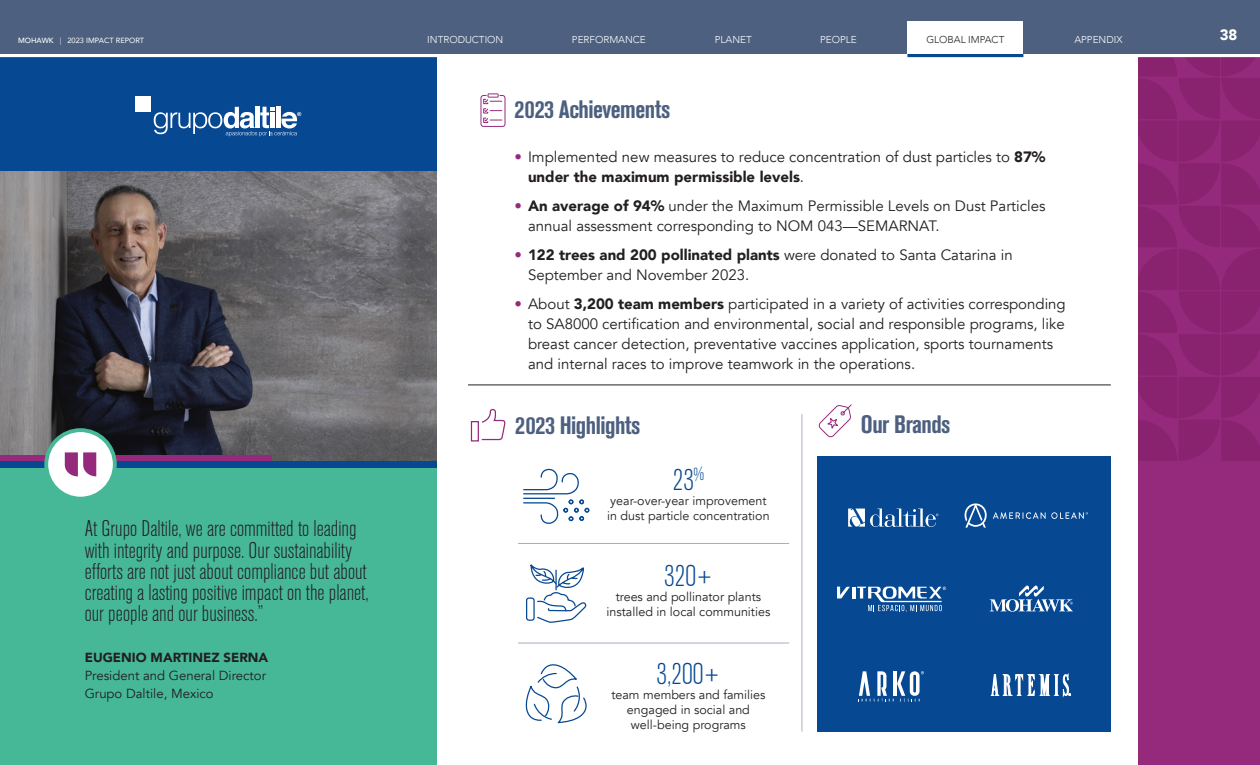
<style>
.page{position:relative;width:1260px;height:765px;background:#fff}
.page>*{position:absolute;margin:0;border:0;box-sizing:border-box;transform-origin:0 0}
.Highlights_Large_Numbers{font:300 condensed 30px "Akzidenz Grotesk Pro";color:#064892}
.Intro_Page_Headline{font:700 condensed 25px "Akzidenz Grotesk Pro";letter-spacing:-.02em;color:#4d6080}
.MHI-Quote{font:300 condensed 22.5px/21.2px "Akzidenz Grotesk Pro";color:#231f20}
.t1{font:15px/20px "Avenir";color:#231f20}
.t2{font:900 15px "Avenir";color:#fff}
.MHI-Body{font:13.12px/18.1px "Avenir";color:#231f20}
.Highlights_Copy{font:12.5px/15px "Avenir";color:#231f20;text-align:center}
.t3{font:300 10px "Avenir";color:#fff}
.t4{font:300 10px "Avenir";color:#231f20}
.t5{font:7.5px "Avenir";color:#fff}
.s1{font-weight:500}
.s2{font-weight:300}
.s3{color:#952a7c}
.s4{font-weight:900}
</style>
<div class="page">
<div style="left:1138px;top:458px;width:122px;height:307px;background:#952a7c"></div>
<svg style="left:1138px;top:57px;width:122px;height:404px;background:#8c2472"></svg>
<div style="left:817px;top:457px;width:294px;height:275px;background:#064892"></div>
<div style="left:0;top:54px;width:436px;height:129px;background:#064892"></div>
<div style="left:0;top:453px;width:436px;height:312px;background:#46b797"></div>
<svg style="left:154px;top:107px;width:147px;height:29px"></svg>
<div style="left:135px;top:96px;width:16px;height:16px;background:#fff"></div>
<img style="left:0;top:171px;width:436px;height:290px">
<div style="left:0;top:456px;width:272px;height:6px;background:#952a7c"></div>
<div style="left:0;top:461px;width:436px;height:6px;background:#064892"></div>
<div style="left:46px;top:430px;width:69px;height:69px;background:#fff;border-radius:50%"></div>
<svg style="left:65px;top:452px;width:31px;height:24px"></svg>
<div style="left:44px;top:428px;width:73px;height:73px;border:4px solid #46b797;border-radius:50%"></div>
<svg style="left:481px;top:93px;width:24px;height:34px"></svg>
<hr style="left:468px;top:385px;width:643px;height:1px;background:#231f20">
<svg style="left:481px;top:409px;width:24px;height:32px"></svg>
<div style="left:471px;top:421px;width:8px;height:21px;border:1px solid #952a7c"></div>
<svg style="left:523px;top:468px;width:66px;height:56px"></svg>
<hr style="left:518px;top:543px;width:271px;height:1px;background:#a6afc0">
<svg style="left:526px;top:564px;width:61px;height:59px"></svg>
<hr style="left:518px;top:643px;width:271px;height:1px;background:#a6afc0">
<svg style="left:525px;top:664px;width:62px;height:60px"></svg>
<hr style="left:802px;top:414px;width:1px;height:318px;background:#a6afc0">
<svg style="left:818px;top:404px;width:34px;height:34px"></svg>
<svg style="left:848px;top:509px;width:90px;height:18px"></svg>
<svg style="left:993px;top:512px;width:95px;height:7px"></svg>
<svg style="left:965px;top:503px;width:22px;height:25px"></svg>
<svg style="left:837px;top:587px;width:109px;height:25px"></svg>
<svg style="left:990px;top:586px;width:83px;height:26px"></svg>
<svg style="left:859px;top:671px;width:65px;height:30px"></svg>
<svg style="left:991px;top:675px;width:43px;height:21px"></svg>
<svg style="left:1040px;top:675px;width:31px;height:21px"></svg>
<hr style="left:0;top:53px;width:1260px;height:4px;background:#fff">
<div style="left:0;top:0;width:1260px;height:54px;background:#4d6080"></div>
<hr style="left:907px;top:53px;width:116px;height:4px;background:#064892">
<div style="left:907px;top:21px;width:116px;height:33px;background:#fff"></div>
<p class="t5" style="left:18px;top:34px;width:128px"><span class="s1">MOHAWK</span> <span class="s2">|</span> 2023 IMPACT REPORT</p>
<p class="t3" style="left:427px;top:33px;width:78px">INTRODUCTION</p>
<p class="t3" style="left:572px;top:33px;width:75px">PERFORMANCE</p>
<p class="t3" style="left:715px;top:33px;width:39px">PLANET</p>
<p class="t3" style="left:820px;top:33px;width:38px">PEOPLE</p>
<p class="t4" style="left:926px;top:33px;width:79px">GLOBAL IMPACT</p>
<p class="t3" style="left:1074px;top:33px;width:50px">APPENDIX</p>
<p class="t2" style="left:1220px;top:22px;width:19px">38</p>
<p class="Intro_Page_Headline" style="left:515px;top:93px;width:157px">2023 Achievements</p>
<p class="t1" style="left:528px;top:147px;width:519px;text-indent:-14px"><span class="s3">•</span> Implemented new measures to reduce concentration of dust particles to <span class="s4">87% under the maximum permissible levels</span>.</p>
<p class="t1" style="left:528px;top:196px;width:519px;text-indent:-14px"><span class="s3">•</span> <span class="s4">An average of 94%</span> under the Maximum Permissible Levels on Dust Particles annual assessment corresponding to NOM 043—SEMARNAT.</p>
<p class="t1" style="left:528px;top:245px;width:486px;text-indent:-14px"><span class="s3">•</span> <span class="s4">122 trees and 200 pollinated plants</span> were donated to Santa Catarina in<br>September and November 2023.</p>
<p class="t1" style="left:528px;top:294px;width:539px;text-indent:-14px"><span class="s3">•</span> About <span class="s4">3,200 team members</span> participated in a variety of activities corresponding to SA8000 certification and environmental, social and responsible programs, like breast cancer detection, preventative vaccines application, sports tournaments and internal races to improve teamwork in the operations.</p>
<p class="MHI-Quote" style="left:85px;top:517px;width:285px">At Grupo Daltile, we are committed to leading with integrity and purpose. Our sustainability efforts are not just about compliance but about creating a lasting positive impact on the planet, our people and our business.”</p>
<p class="MHI-Body" style="left:85px;top:648px;width:185px"><span class="s4">EUGENIO MARTINEZ SERNA<br></span>President and General Director<br>Grupo Daltile, Mexico</p>
<p class="Intro_Page_Headline" style="left:515px;top:409px;width:127px">2023 Highlights</p>
<p class="Highlights_Large_Numbers" style="left:673px;top:460px;width:33px">23<sup>%</sup></p>
<p class="Highlights_Copy" style="left:607px;top:493px;width:164px;text-align:left">year-over-year improvement in dust particle concentration</p>
<p class="Highlights_Large_Numbers" style="left:664px;top:556px;width:50px">320+</p>
<p class="Highlights_Copy" style="left:607px;top:590px;width:165px">trees and pollinator plants installed in local communities</p>
<p class="Highlights_Large_Numbers" style="left:657px;top:654px;width:65px">3,200+</p>
<p class="Highlights_Copy" style="left:611px;top:688px;width:156px">team members and families engaged in social and well-being programs</p>
<p class="Intro_Page_Headline" style="left:861px;top:408px;width:91px">Our Brands</p>
</div>
